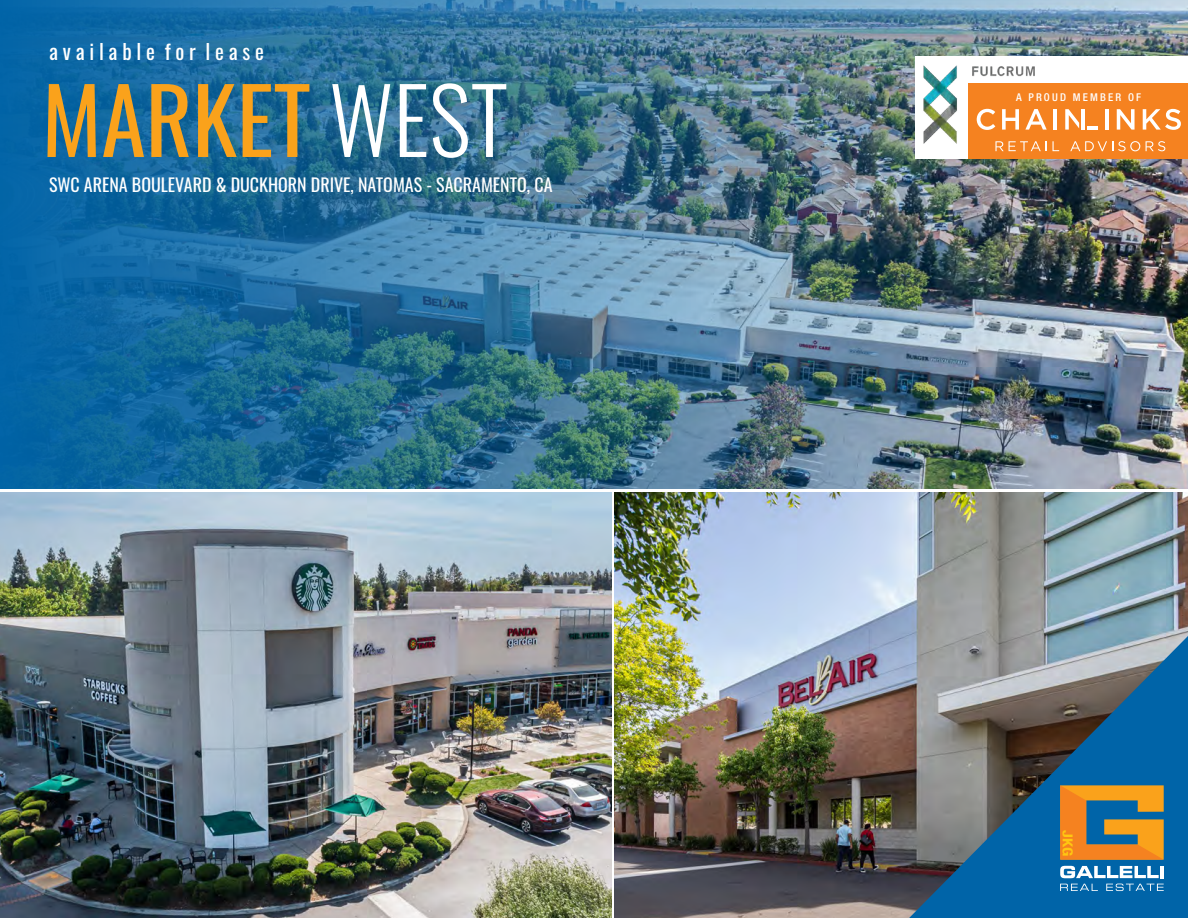
<style>
.page{position:relative;width:1188px;height:918px;background:#fff}
.page>*{position:absolute;margin:0;border:0;box-sizing:border-box;transform-origin:0 0}
.t1{font:90px "Oswald";color:#faa21b}
.t2{font:21px "Oswald";color:#fff}
.t3{font:18px "Oswald";color:#fff}
.t4{font:700 condensed 13.8px "Helvetica Neue LT Std";color:#ffc711;scale:1.21 1}
.t5{font:500 condensed 10.8px "Helvetica Neue LT Std";letter-spacing:.2em;color:#fff}
.s1{font-weight:300;color:#fff}
</style>
<div class="page">
<img style="left:615px;top:492px;width:573px;height:426px">
<img style="left:0;top:0;width:1188px;height:489px">
<svg style="left:909px;top:636px;width:279px;height:282px;background:#49728e"></svg>
<svg style="left:1060px;top:884px;width:38px;height:7px"></svg>
<svg style="left:1106px;top:884px;width:58px;height:7px"></svg>
<svg style="left:1060px;top:866px;width:99px;height:12px"></svg>
<hr style="left:1160px;top:866px;width:4px;height:12px;background:#fff">
<svg style="left:1060px;top:785px;width:104px;height:75px;background:#b78641"></svg>
<img style="left:0;top:492px;width:611px;height:426px">
<div style="left:916px;top:57px;width:272px;height:102px;background:#fff"></div>
<div style="left:968px;top:84px;width:220px;height:75px;background:#f58220"></div>
<svg style="left:1045px;top:141px;width:2px;height:10px"></svg>
<svg style="left:1053px;top:141px;width:6px;height:10px"></svg>
<svg style="left:1070px;top:141px;width:70px;height:10px"></svg>
<svg style="left:1146px;top:141px;width:19px;height:10px"></svg>
<svg style="left:1041px;top:117px;width:6px;height:13px"></svg>
<hr style="left:1053px;top:109px;width:4px;height:21px;background:#fff">
<hr style="left:1105px;top:109px;width:3px;height:21px;background:#fff">
<svg style="left:1117px;top:109px;width:18px;height:21px"></svg>
<svg style="left:1143px;top:109px;width:38px;height:21px"></svg>
<hr style="left:1081px;top:109px;width:4px;height:21px;background:#fff">
<hr style="left:1087px;top:126px;width:11px;height:4px;background:#fff">
<svg style="left:1065px;top:109px;width:14px;height:21px"></svg>
<img style="left:923px;top:65px;width:118px;height:87px">
<p class="t2" style="left:49px;top:32px;width:217px">a v a i l a b l e f o r l e a s e</p>
<p class="t1" style="left:42px;top:40px;width:467px">MARKET <span class="s1">WEST</span></p>
<p class="t3" style="left:49px;top:168px;width:505px">SWC ARENA BOULEVARD &amp; DUCKHORN DRIVE, NATOMAS - SACRAMENTO, CA</p>
<p class="t5" style="left:1016px;top:90px;width:127px">A PROUD MEMBER OF</p>
<p class="t4" style="left:1076px;top:830px;width:23px;rotate:90deg">JKG</p>
</div>
